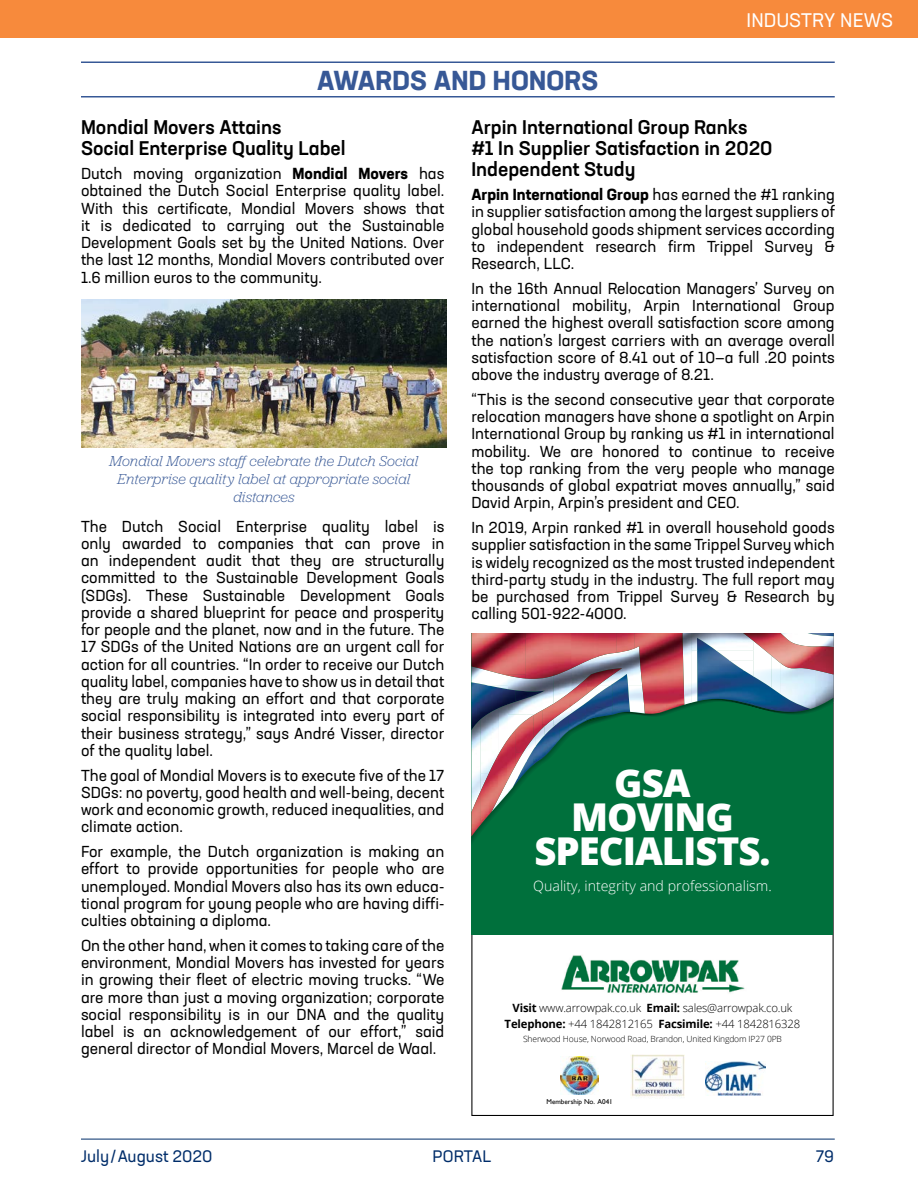
<style>
.page{position:relative;width:918px;height:1188px;background:#fff}
.page>*{position:absolute;margin:0;border:0;box-sizing:border-box;transform-origin:0 0}
.t1{font:800 38.4px/34px "Open Sans";letter-spacing:-.025em;color:#fff;text-align:center}
.t2{font:700 27px "Neusa Next Std";letter-spacing:.01em;color:#375896}
.t3{font:500 19.5px/21px "Neusa Next Std";color:#000}
.t4{font:19.5px "Neusa Next Std";letter-spacing:.01em;color:#fff}
.t5{font:16.5px "Neusa Next Std";color:#002d6a}
.t6{font:15.75px/17.2px "Neusa Next Std";color:#000;text-align:justify}
.t7{font:italic 300 15px/18px "Jubilat";letter-spacing:.005em;color:#375896;text-align:center}
.t8{font:300 14.25px "Open Sans";color:#fff}
.t9{font:300 11.4px/15.6px "Open Sans";letter-spacing:-.015em;color:#000;text-align:center}
.t10{font:300 8.55px "Open Sans";letter-spacing:-.015em;color:#000}
.t11{font:7.05px "Gill Sans";color:#000}
.s1{font-weight:700}
</style>
<div class="page">
<hr style="left:81px;top:1139px;width:754px;height:1px;background:#002d6a">
<div style="left:0;top:0;width:918px;height:38px;background:#f78a3c"></div>
<hr style="left:81px;top:62px;width:754px;height:1px;background:#375896">
<hr style="left:81px;top:96px;width:754px;height:2px;background:#375896">
<div style="left:471px;top:633px;width:362px;height:302px;background:#00703c"></div>
<img style="left:471px;top:685px;width:8px;height:34px">
<img style="left:697px;top:651px;width:56px;height:34px">
<img style="left:599px;top:653px;width:35px;height:32px">
<img style="left:572px;top:657px;width:27px;height:21px">
<img style="left:471px;top:675px;width:37px;height:10px">
<img style="left:554px;top:669px;width:18px;height:16px">
<img style="left:508px;top:676px;width:46px;height:9px">
<img style="left:471px;top:719px;width:8px;height:73px">
<img style="left:691px;top:633px;width:52px;height:18px">
<img style="left:634px;top:633px;width:57px;height:52px">
<img style="left:753px;top:674px;width:18px;height:11px">
<img style="left:691px;top:650px;width:6px;height:35px">
<img style="left:716px;top:650px;width:27px;height:11px">
<img style="left:771px;top:674px;width:9px;height:11px">
<img style="left:729px;top:660px;width:14px;height:10px">
<img style="left:780px;top:674px;width:36px;height:11px">
<svg style="left:743px;top:674px;width:11px;height:3px"></svg>
<img style="left:816px;top:674px;width:18px;height:11px">
<img style="left:587px;top:669px;width:27px;height:16px">
<svg style="left:613px;top:668px;width:9px;height:6px"></svg>
<img style="left:569px;top:678px;width:18px;height:7px">
<img style="left:471px;top:792px;width:9px;height:45px">
<svg style="left:479px;top:685px;width:355px;height:142px"></svg>
<img style="left:617px;top:633px;width:18px;height:20px">
<img style="left:598px;top:633px;width:19px;height:22px">
<img style="left:571px;top:633px;width:27px;height:32px">
<img style="left:553px;top:633px;width:18px;height:42px">
<img style="left:526px;top:633px;width:27px;height:46px">
<img style="left:471px;top:633px;width:55px;height:42px">
<svg style="left:598px;top:655px;width:6px;height:2px"></svg>
<svg style="left:571px;top:665px;width:8px;height:4px"></svg>
<img style="left:503px;top:674px;width:23px;height:5px">
<img style="left:644px;top:704px;width:40px;height:10px">
<img style="left:743px;top:633px;width:91px;height:41px">
<img style="left:561px;top:955px;width:184px;height:38px">
<img style="left:561px;top:1057px;width:38px;height:38px">
<img style="left:705px;top:1061px;width:61px;height:35px">
<img style="left:631px;top:1054px;width:54px;height:43px">
<img style="left:81px;top:300px;width:366px;height:148px">
<p class="t4" style="left:746px;top:8px;width:148px">INDUSTRY NEWS</p>
<h2 class="t2" style="left:317px;top:63px;width:283px">AWARDS AND HONORS</h2>
<p class="t3" style="left:81px;top:116px;width:266px">Mondial Movers Attains<br>Social Enterprise Quality Label</p>
<p class="t6" style="left:81px;top:165px;width:365px">Dutch moving organization <span class="s1">Mondial Movers</span> has obtained the Dutch Social Enterprise quality label.<br>With this certificate, Mondial Movers shows that it is dedicated to carrying out the Sustainable Development Goals set by the United Nations. Over the last 12 months, Mondial Movers contributed over 1.6 million euros to the community.</p>
<p class="t3" style="left:471px;top:116px;width:303px">Arpin International Group Ranks #1 In Supplier Satisfaction in 2020<br>Independent Study</p>
<p class="t6" style="left:471px;top:186px;width:365px"><span class="s1">Arpin International Group</span> has earned the #1 ranking in supplier satisfaction among the largest suppliers of global household goods shipment services according to independent research firm Trippel Survey &amp; Research, LLC.</p>
<p class="t6" style="left:471px;top:280px;width:365px">In the 16th Annual Relocation Managers’ Survey on international mobility, Arpin International Group earned the highest overall satisfaction score among the nation’s largest carriers with an average overall satisfaction score of 8.41 out of 10—a full .20 points above the industry average of 8.21.</p>
<p class="t6" style="left:471px;top:391px;width:365px">“This is the second consecutive year that corporate relocation managers have shone a spotlight on Arpin International Group by ranking us #1 in international mobility. We are honored to continue to receive the top ranking from the very people who manage thousands of global expatriat moves annually,” said David Arpin, Arpin’s president and CEO.</p>
<p class="t6" style="left:471px;top:519px;width:365px">In 2019, Arpin ranked #1 in overall household goods supplier satisfaction in the same Trippel Survey which is widely recognized as the most trusted independent third-party study in the industry. The full report may be purchased from Trippel Survey &amp; Research by calling 501-922-4000.</p>
<p class="t7" style="left:110px;top:451px;width:310px">Mondial Movers staff celebrate the Dutch Social<br>Enterprise quality label at appropriate social distances</p>
<p class="t6" style="left:81px;top:517px;width:365px">The Dutch Social Enterprise quality label is only awarded to companies that can prove in an independent audit that they are structurally committed to the Sustainable Development Goals (SDGs). These Sustainable Development Goals provide a shared blueprint for peace and prosperity for people and the planet, now and in the future. The 17 SDGs of the United Nations are an urgent call for action for all countries. “In order to receive our Dutch quality label, companies have to show us in detail that they are truly making an effort and that corporate social responsibility is integrated into every part of their business strategy,” says André Visser, director of the quality label.</p>
<p class="t6" style="left:81px;top:766px;width:365px">The goal of Mondial Movers is to execute five of the 17<br>SDGs: no poverty, good health and well-being, decent work and economic growth, reduced inequalities, and climate action.</p>
<p class="t6" style="left:81px;top:843px;width:365px">For example, the Dutch organization is making an effort to provide opportunities for people who are unemployed. Mondial Movers also has its own educa&shy;tional program for young people who are having diffi&shy;culties obtaining a diploma.</p>
<p class="t6" style="left:81px;top:936px;width:365px">On the other hand, when it comes to taking care of the environment, Mondial Movers has invested for years in growing their fleet of electric moving trucks. “We are more than just a moving organization; corporate social responsibility is in our DNA and the quality label is an acknowledgement of our effort,” said general director of Mondial Movers, Marcel de Waal.</p>
<h1 class="t1" style="left:534px;top:764px;width:238px">GSA<br>MOVING<br>SPECIALISTS.</h1>
<p class="t8" style="left:533px;top:876px;width:240px">Quality, integrity and professionalism.</p>
<p class="t9" style="left:505px;top:1000px;width:297px"><span class="s1">Visit</span> www.arrowpak.co.uk <span class="s1">Email:</span> sales@arrowpak.co.uk<br><span class="s1">Telephone:</span> +44 1842812165 <span class="s1">Facsimile:</span> +44 1842816328</p>
<p class="t10" style="left:523px;top:1033px;width:260px">Sherwood House, Norwood Road, Brandon, United Kingdom IP27 0PB</p>
<p class="t11" style="left:547px;top:1098px;width:68px">Membership No. A041</p>
<p class="t5" style="left:81px;top:1146px;width:133px">July / August 2020</p>
<p class="t5" style="left:432px;top:1146px;width:61px">PORTAL</p>
<p class="t5" style="left:816px;top:1146px;width:20px">79</p>
</div>
